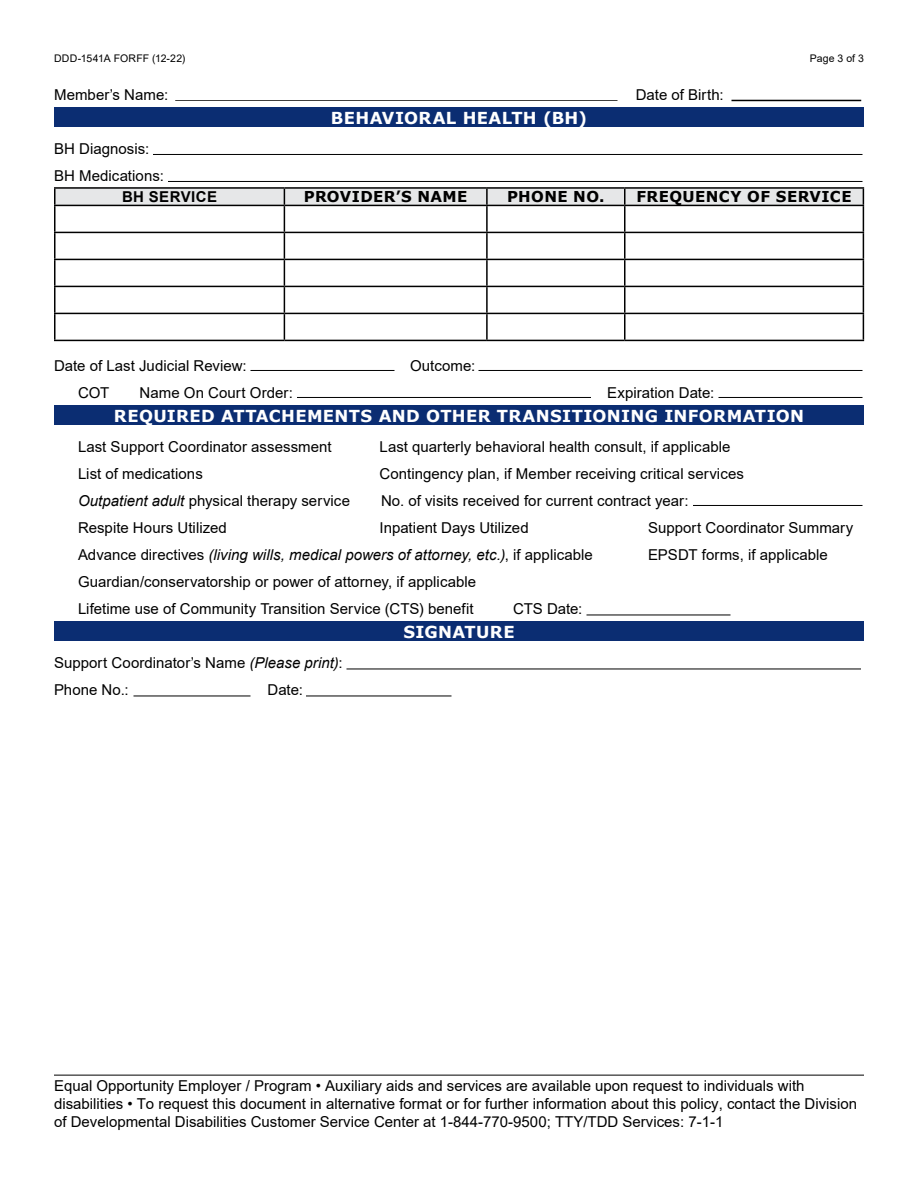
<style>
.page{position:relative;width:918px;height:1188px;background:#fff}
.page>*{position:absolute;margin:0;border:0;box-sizing:border-box;transform-origin:0 0}
.t1{font:700 16.5px "Verdana";letter-spacing:.02em;color:#fff}
.t2{font:15px/27px "Arial";color:#000}
.t3{font:italic 15px "Arial";color:#000}
.t4{font:700 15px "Verdana";letter-spacing:.025em;color:#000}
.t5{font:700 15px "Arial";letter-spacing:.025em;color:#000}
.t6{font:10.5px "Arial";letter-spacing:.01em;color:#000}
.s1{font-style:italic}
.s2{font-style:normal}
</style>
<div class="page">
<div style="left:54px;top:108px;width:810px;height:19px;background:#0b2d72"></div>
<hr style="left:54px;top:187px;width:230px;height:2px;background:#000">
<hr style="left:284px;top:187px;width:203px;height:2px;background:#000">
<hr style="left:487px;top:187px;width:138px;height:2px;background:#000">
<hr style="left:625px;top:187px;width:239px;height:2px;background:#000">
<svg style="left:54px;top:188px;width:810px;height:152px"></svg>
<hr style="left:54px;top:340px;width:230px;height:1px;background:#000">
<hr style="left:284px;top:340px;width:203px;height:1px;background:#000">
<hr style="left:487px;top:340px;width:138px;height:1px;background:#000">
<hr style="left:625px;top:340px;width:239px;height:1px;background:#000">
<div style="left:54px;top:406px;width:810px;height:19px;background:#0b2d72"></div>
<div style="left:54px;top:622px;width:810px;height:19px;background:#0b2d72"></div>
<hr style="left:54px;top:1075px;width:810px;height:1px;background:#000">
<hr style="left:175px;top:100px;width:443px;height:1px;background:#000">
<hr style="left:732px;top:100px;width:129px;height:1px;background:#000">
<hr style="left:153px;top:154px;width:709px;height:1px;background:#000">
<hr style="left:168px;top:181px;width:694px;height:1px;background:#000">
<hr style="left:250px;top:370px;width:144px;height:1px;background:#000">
<hr style="left:478px;top:370px;width:384px;height:1px;background:#000">
<hr style="left:297px;top:397px;width:294px;height:1px;background:#000">
<hr style="left:718px;top:397px;width:144px;height:1px;background:#000">
<hr style="left:693px;top:505px;width:169px;height:1px;background:#000">
<hr style="left:586px;top:615px;width:144px;height:1px;background:#000">
<hr style="left:346px;top:669px;width:515px;height:1px;background:#000">
<hr style="left:134px;top:696px;width:116px;height:1px;background:#000">
<hr style="left:306px;top:696px;width:146px;height:1px;background:#000">
<p class="t6" style="left:54px;top:51px;width:133px">DDD-1541A FORFF (12-22)</p>
<p class="t6" style="left:810px;top:51px;width:56px">Page 3 of 3</p>
<p class="t2" style="left:54px;top:81px;width:116px">Member’s Name:</p>
<p class="t2" style="left:636px;top:81px;width:89px">Date of Birth:</p>
<p class="t1" style="left:331px;top:106px;width:258px">BEHAVIORAL HEALTH (BH)</p>
<p class="t2" style="left:54px;top:135px;width:111px">BH Diagnosis:<br>BH Medications:</p>
<p class="t5" style="left:122px;top:186px;width:97px">BH SERVICE</p>
<p class="t4" style="left:304px;top:186px;width:165px">PROVIDER’S NAME</p>
<p class="t4" style="left:507px;top:186px;width:99px">PHONE NO.</p>
<p class="t4" style="left:637px;top:186px;width:217px">FREQUENCY OF SERVICE</p>
<p class="t2" style="left:54px;top:352px;width:194px">Date of Last Judicial Review:</p>
<p class="t2" style="left:410px;top:352px;width:67px">Outcome:</p>
<p class="t2" style="left:78px;top:379px;width:33px">COT</p>
<p class="t2" style="left:140px;top:379px;width:155px">Name On Court Order:</p>
<p class="t2" style="left:607px;top:379px;width:109px">Expiration Date:</p>
<p class="t1" style="left:114px;top:404px;width:692px">REQUIRED ATTACHEMENTS AND OTHER TRANSITIONING INFORMATION</p>
<p class="t2" style="left:78px;top:433px;width:255px">Last Support Coordinator assessment</p>
<p class="t2" style="left:380px;top:433px;width:353px">Last quarterly behavioral health consult, if applicable</p>
<p class="t2" style="left:78px;top:460px;width:126px">List of medications</p>
<p class="t2" style="left:380px;top:460px;width:366px">Contingency plan, if Member receiving critical services</p>
<p class="t2" style="left:78px;top:487px;width:274px"><span class="s1">Outpatient adult</span> physical therapy service</p>
<p class="t2" style="left:381px;top:487px;width:309px">No. of visits received for current contract year:</p>
<p class="t2" style="left:78px;top:514px;width:150px">Respite Hours Utilized</p>
<p class="t2" style="left:380px;top:514px;width:151px">Inpatient Days Utilized</p>
<p class="t2" style="left:648px;top:514px;width:207px">Support Coordinator Summary</p>
<p class="t3" style="left:78px;top:545px;width:516px"><span class="s2">Advance directives</span> (living wills, medical powers of attorney, etc.)<span class="s2">, if applicable</span></p>
<p class="t2" style="left:648px;top:541px;width:181px">EPSDT forms, if applicable</p>
<p class="t2" style="left:78px;top:568px;width:400px">Guardian/conservatorship or power of attorney, if applicable<br>Lifetime use of Community Transition Service (CTS) benefit</p>
<p class="t2" style="left:513px;top:595px;width:71px">CTS Date:</p>
<p class="t2" style="left:54px;top:649px;width:290px">Support Coordinator’s Name <span class="s1">(Please print)</span>:<br>Phone No.:</p>
<p class="t2" style="left:267px;top:676px;width:37px">Date:</p>
<p class="t1" style="left:403px;top:620px;width:113px">SIGNATURE</p>
<p class="t2" style="left:54px;top:1077px;width:805px;line-height:18px">Equal Opportunity Employer / Program • Auxiliary aids and services are available upon request to individuals with disabilities • To request this document in alternative format or for further information about this policy, contact the Division of Developmental Disabilities Customer Service Center at 1-844-770-9500; TTY/TDD Services: 7-1-1</p>
</div>
